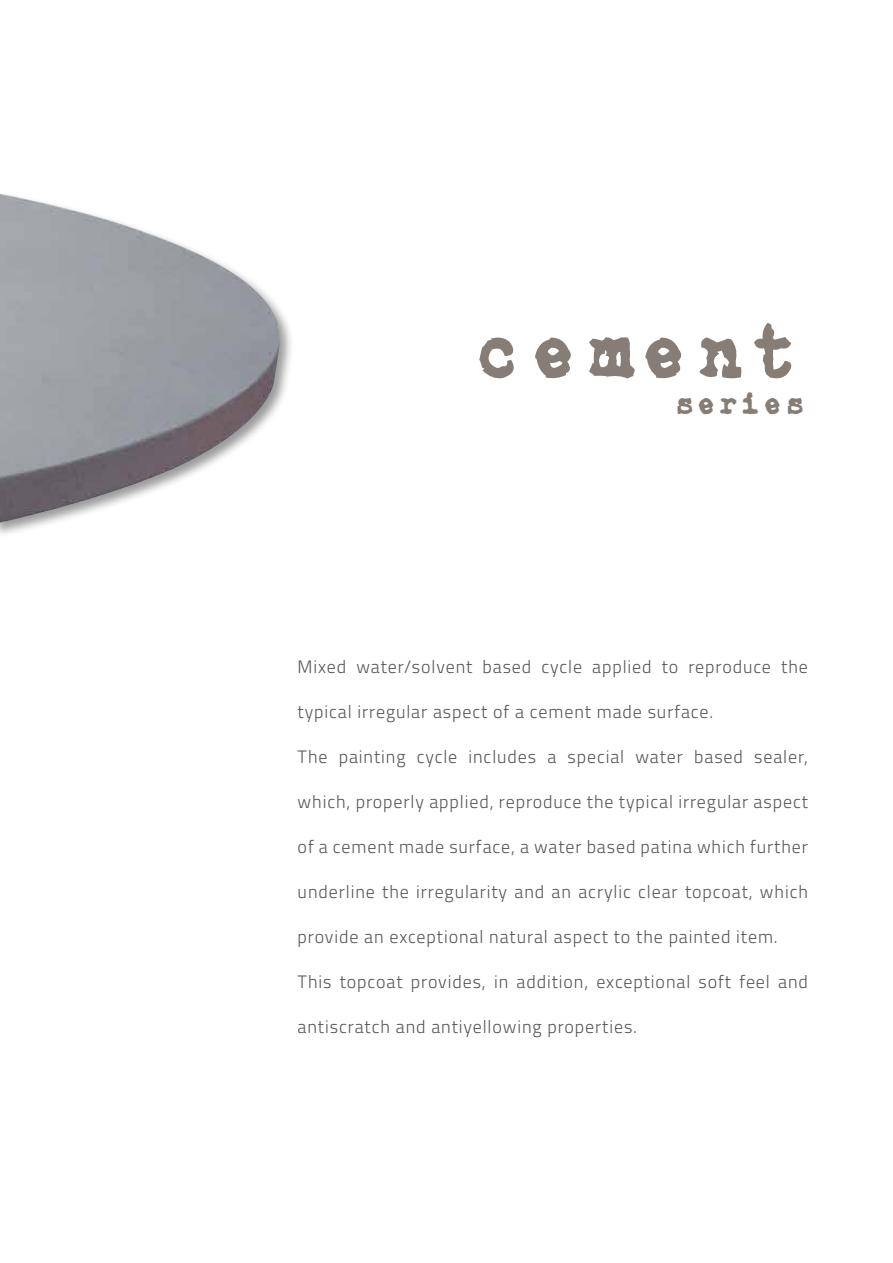
<style>
.page{position:relative;width:893px;height:1263px;background:#fff}
.page>*{position:absolute;margin:0;border:0;box-sizing:border-box;transform-origin:0 0}
.t1{font:75px "Carbon Type";color:#857d76}
.t2{font:30px "Carbon Type";color:#857d76}
.t3{font:300 18px "Titillium Web";letter-spacing:.05em;color:#575756}
</style>
<div class="page">
<div style="left:0;top:190px;width:295px;height:349px;background:#000;opacity:.4"></div>
<img style="left:0;top:194px;width:280px;height:329px">
<h1 class="t1" style="left:478px;top:317px;width:332px">cement</h1>
<h2 class="t2" style="left:676px;top:390px;width:133px">series</h2>
<p class="t3" style="left:298px;top:654px;width:512px">Mixed water/solvent based cycle applied to reproduce the</p>
<p class="t3" style="left:298px;top:699px;width:417px">typical irregular aspect of a cement made surface.</p>
<p class="t3" style="left:298px;top:744px;width:512px">The painting cycle includes a special water based sealer,</p>
<p class="t3" style="left:298px;top:789px;width:512px">which, properly applied, reproduce the typical irregular aspect</p>
<p class="t3" style="left:298px;top:834px;width:512px">of a cement made surface, a water based patina which further</p>
<p class="t3" style="left:298px;top:879px;width:512px">underline the irregularity and an acrylic clear topcoat, which</p>
<p class="t3" style="left:298px;top:924px;width:481px">provide an exceptional natural aspect to the painted item.</p>
<p class="t3" style="left:298px;top:969px;width:512px">This topcoat provides, in addition, exceptional soft feel and</p>
<p class="t3" style="left:298px;top:1014px;width:341px">antiscratch and antiyellowing properties.</p>
</div>
